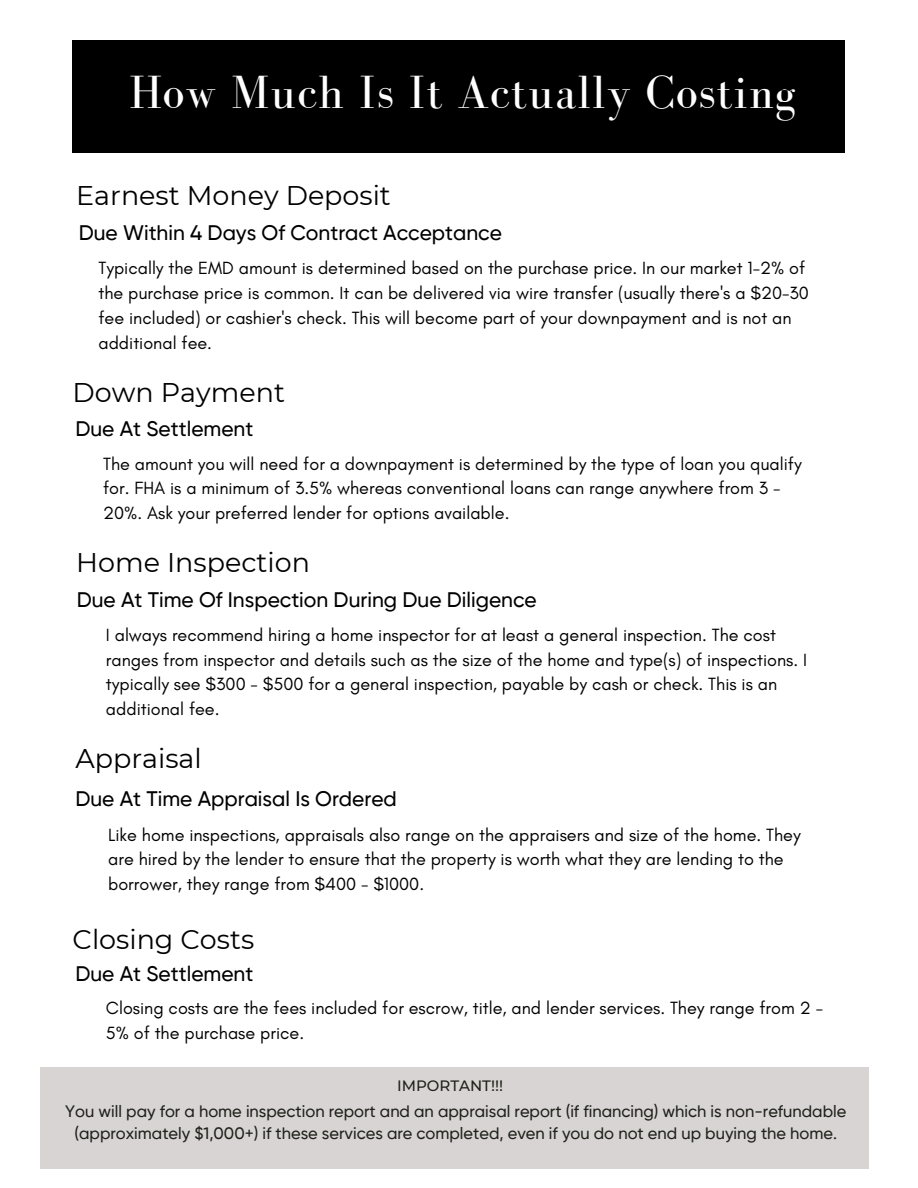
<style>
.page{position:relative;width:918px;height:1188px;background:#fff}
.page>*{position:absolute;margin:0;border:0;box-sizing:border-box;transform-origin:0 0}
.t1{font:48px "Bodoni FLF";letter-spacing:.02em;color:#fff}
.t2{font:27px "Montserrat";color:#000}
.t3{font:500 21px "Gilroy";color:#000}
.t4{font:18px/24.8px "Glacial Indifference";color:#000}
.t5{font:500 16.5px/22.5px "Gilroy";color:#1f211a;text-align:center}
.t6{font:500 15px "Montserrat";color:#1f211a}
</style>
<div class="page">
<div style="left:73px;top:41px;width:772px;height:112px;background:#000"></div>
<div style="left:41px;top:1067px;width:828px;height:102px;background:#d8d4d4"></div>
<h1 class="t1" style="left:129px;top:66px;width:668px">How Much Is It Actually Costing</h1>
<h2 class="t2" style="left:76px;top:179px;width:316px">Earnest Money Deposit</h2>
<p class="t3" style="left:79px;top:224px;width:425px">Due Within 4 Days Of Contract Acceptance</p>
<p class="t4" style="left:98px;top:256px;width:712px">Typically the EMD amount is determined based on the purchase price. In our market 1-2% of the purchase price is common. It can be delivered via wire transfer (usually there's a $20-30 fee included) or cashier's check. This will become part of your downpayment and is not an additional fee.</p>
<h2 class="t2" style="left:73px;top:376px;width:214px">Down Payment</h2>
<p class="t3" style="left:75px;top:420px;width:179px">Due At Settlement</p>
<p class="t4" style="left:103px;top:451px;width:700px">The amount you will need for a downpayment is determined by the type of loan you qualify for. FHA is a minimum of 3.5% whereas conventional loans can range anywhere from 3 -<br>20%. Ask your preferred lender for options available.</p>
<h2 class="t2" style="left:76px;top:546px;width:235px">Home Inspection</h2>
<p class="t3" style="left:77px;top:590px;width:462px">Due At Time Of Inspection During Due Diligence</p>
<p class="t4" style="left:106px;top:622px;width:703px">I always recommend hiring a home inspector for at least a general inspection. The cost ranges from inspector and details such as the size of the home and type(s) of inspections. I typically see $300 - $500 for a general inspection, payable by cash or check. This is an additional fee.</p>
<h2 class="t2" style="left:75px;top:741px;width:128px">Appraisal</h2>
<p class="t3" style="left:75px;top:790px;width:323px">Due At Time Appraisal Is Ordered</p>
<p class="t4" style="left:108px;top:822px;width:694px">Like home inspections, appraisals also range on the appraisers and size of the home. They are hired by the lender to ensure that the property is worth what they are lending to the borrower, they range from $400 - $1000.</p>
<h2 class="t2" style="left:73px;top:922px;width:183px">Closing Costs</h2>
<p class="t3" style="left:75px;top:965px;width:179px">Due At Settlement</p>
<p class="t4" style="left:106px;top:995px;width:719px">Closing costs are the fees included for escrow, title, and lender services. They range from 2 -<br>5% of the purchase price.</p>
<p class="t6" style="left:397px;top:1076px;width:108px">IMPORTANT!!!</p>
<p class="t5" style="left:65px;top:1101px;width:783px">You will pay for a home inspection report and an appraisal report (if financing) which is non-refundable (approximately $1,000+) if these services are completed, even if you do not end up buying the home.</p>
</div>
